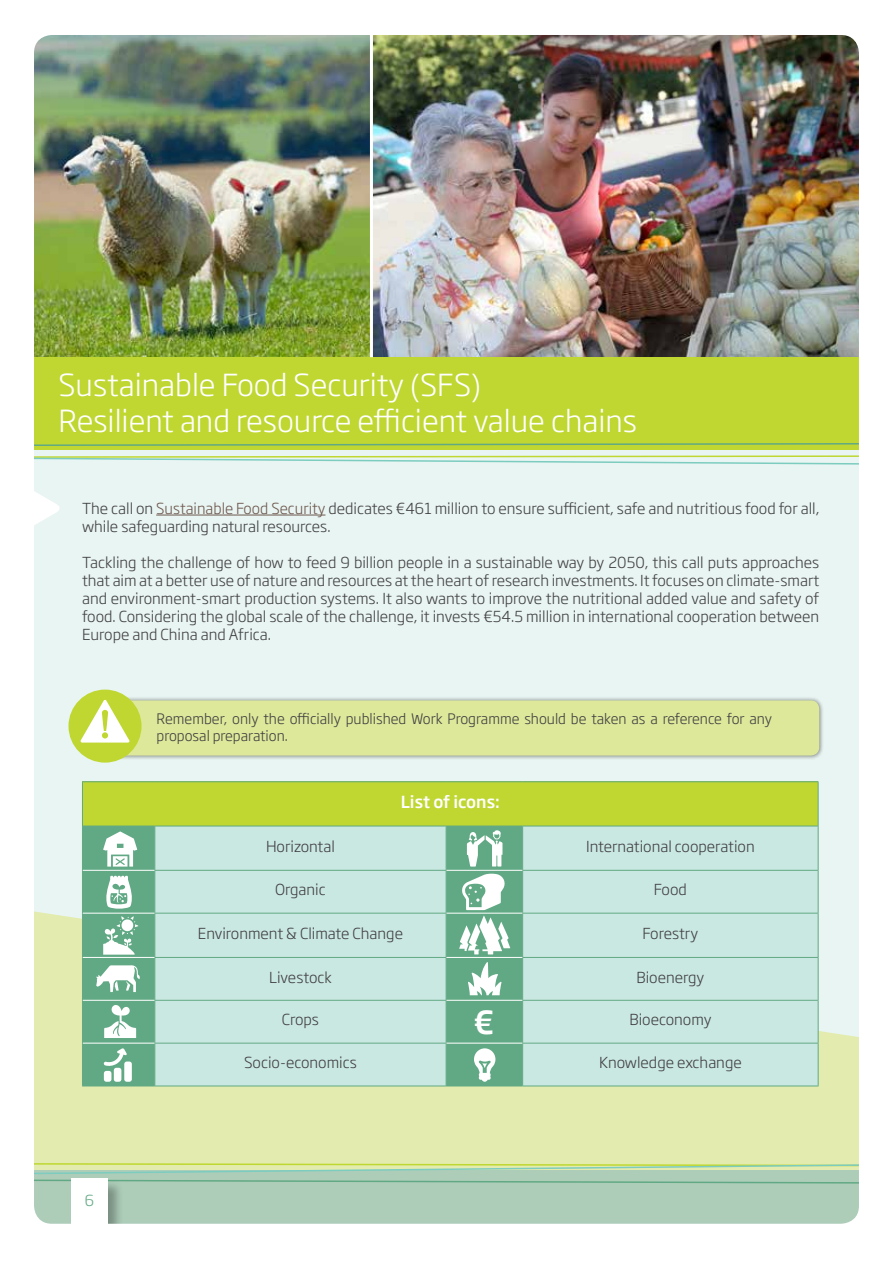
<style>
.page{position:relative;width:893px;height:1263px;background:#fff}
.page>*{position:absolute;margin:0;border:0;box-sizing:border-box;transform-origin:0 0}
.t1{font:500 31.5px "Soho Gothic Std";color:#fff}
.t2{font:300 30px/36px "Soho Gothic Pro";color:#fff}
.t3{font:500 16.5px "Soho Gothic Std";color:#fff}
.t4{font:300 15px/18px "Soho Gothic Pro";color:#414042}
.t5{font:300 15px "Soho Gothic Std";color:#414042}
.t6{font:300 15px "Soho Gothic Pro";color:#61a984}
.t7{font:300 14.25px/16.8px "Soho Gothic Pro";color:#414042}
.s1{color:#6e584f}
</style>
<div class="page">
<img style="left:34px;top:35px;width:825px;height:1189px">
<h2 class="t2" style="left:58px;top:365px;width:580px">Sustainable Food Security (SFS)<br>Resilient and resource efficient value chains</h2>
<p class="t4" style="left:82px;top:498px;width:739px">The call on <span class="s1">Sustainable Food Security</span> dedicates €461 million to ensure sufficient, safe and nutritious food for all, while safeguarding natural resources.</p>
<p class="t4" style="left:82px;top:552px;width:739px;text-align:justify">Tackling the challenge of how to feed 9 billion people in a sustainable way by 2050, this call puts approaches that aim at a better use of nature and resources at the heart of research investments. It focuses on climate-smart and environment-smart production systems. It also wants to improve the nutritional added value and safety of food. Considering the global scale of the challenge, it invests €54.5 million in international cooperation between Europe and China and Africa.</p>
<p class="t7" style="left:157px;top:710px;width:617px">Remember, only the officially published Work Programme should be taken as a reference for any proposal preparation.</p>
<p class="t3" style="left:401px;top:791px;width:101px">List of icons:</p>
<p class="t6" style="left:85px;top:1188px;width:11px">6</p>
<p class="t5" style="left:266px;top:837px;width:70px">Horizontal</p>
<p class="t5" style="left:586px;top:837px;width:170px">International cooperation</p>
<p class="t5" style="left:275px;top:880px;width:52px">Organic</p>
<p class="t5" style="left:654px;top:880px;width:34px">Food</p>
<p class="t5" style="left:198px;top:924px;width:207px">Environment &amp; Climate Change</p>
<p class="t5" style="left:643px;top:924px;width:57px">Forestry</p>
<p class="t5" style="left:269px;top:968px;width:64px">Livestock</p>
<p class="t5" style="left:636px;top:968px;width:69px">Bioenergy</p>
<p class="t5" style="left:282px;top:1010px;width:39px">Crops</p>
<p class="t5" style="left:629px;top:1010px;width:84px">Bioeconomy</p>
<p class="t5" style="left:244px;top:1053px;width:114px">Socio-economics</p>
<p class="t5" style="left:599px;top:1053px;width:144px">Knowledge exchange</p>
<h1 class="t1" style="left:473px;top:1002px;width:23px">€</h1>
</div>
